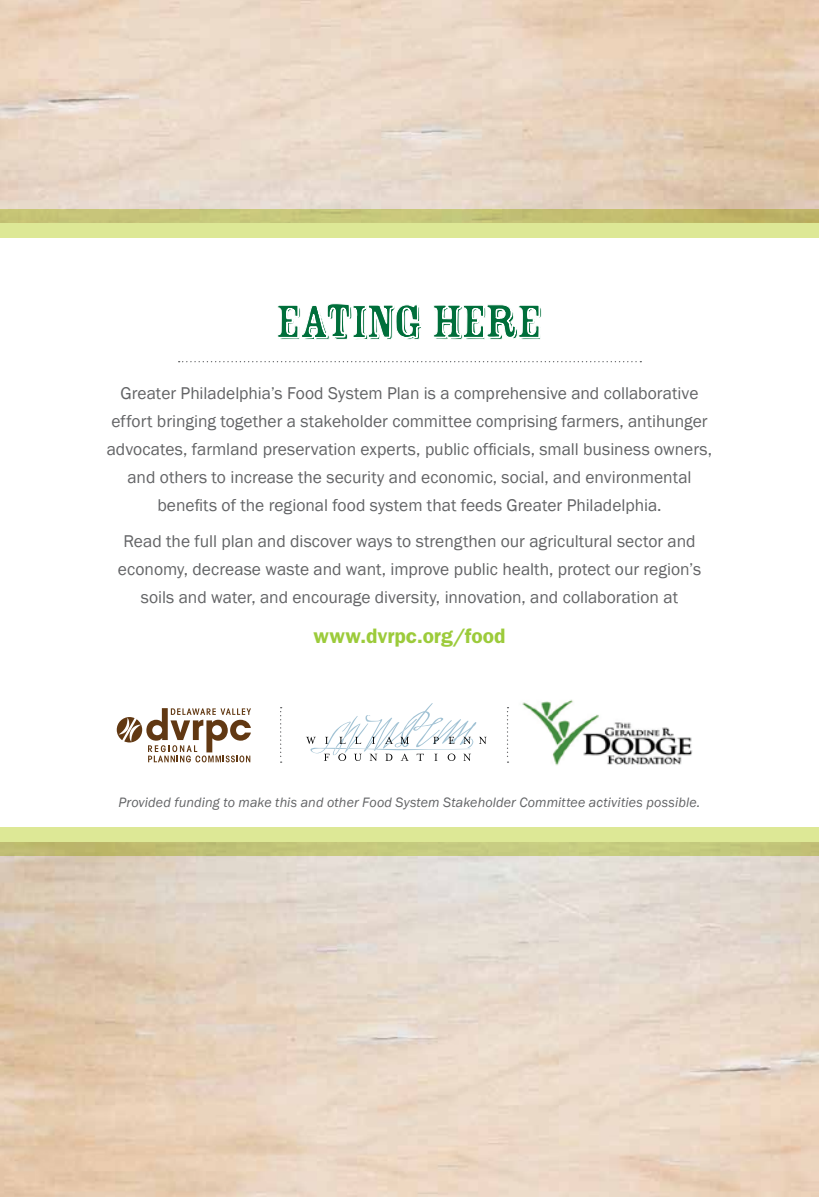
<style>
.page{position:relative;width:819px;height:1197px;background:#fff}
.page>*{position:absolute;margin:0;border:0;box-sizing:border-box;transform-origin:0 0}
.t1{font:600 21px "Franklin Gothic";color:#9ccb3b}
.t2{font:17.5px/28px "Franklin Gothic";color:#636466;text-align:center}
.t3{font:italic 14px "Franklin Gothic";letter-spacing:.01em;color:#636466}
</style>
<div class="page">
<svg style="left:179px;top:303px;width:462px;height:60px"></svg>
<svg style="left:0;top:209px;width:819px;height:29px;background:#d1d585"></svg>
<svg style="left:117px;top:708px;width:134px;height:54px"></svg>
<img style="left:522px;top:699px;width:171px;height:67px">
<svg style="left:306px;top:703px;width:181px;height:58px"></svg>
<svg style="left:280px;top:707px;width:2px;height:56px"></svg>
<svg style="left:507px;top:707px;width:2px;height:56px"></svg>
<svg style="left:0;top:827px;width:819px;height:29px;background:#d0d688"></svg>
<p class="t2" style="left:107px;top:380px;width:607px">Greater Philadelphia’s Food System Plan is a comprehensive and collaborative effort bringing together a stakeholder committee comprising farmers, antihunger advocates, farmland preservation experts, public officials, small business owners, and others to increase the security and economic, social, and environmental benefits of the regional food system that feeds Greater Philadelphia.</p>
<p class="t2" style="left:118px;top:528px;width:585px">Read the full plan and discover ways to strengthen our agricultural sector and economy, decrease waste and want, improve public health, protect our region’s soils and water, and encourage diversity, innovation, and collaboration at</p>
<p class="t1" style="left:314px;top:623px;width:193px">www.dvrpc.org/food</p>
<p class="t3" style="left:119px;top:794px;width:583px">Provided funding to make this and other Food System Stakeholder Committee activities possible.</p>
</div>
